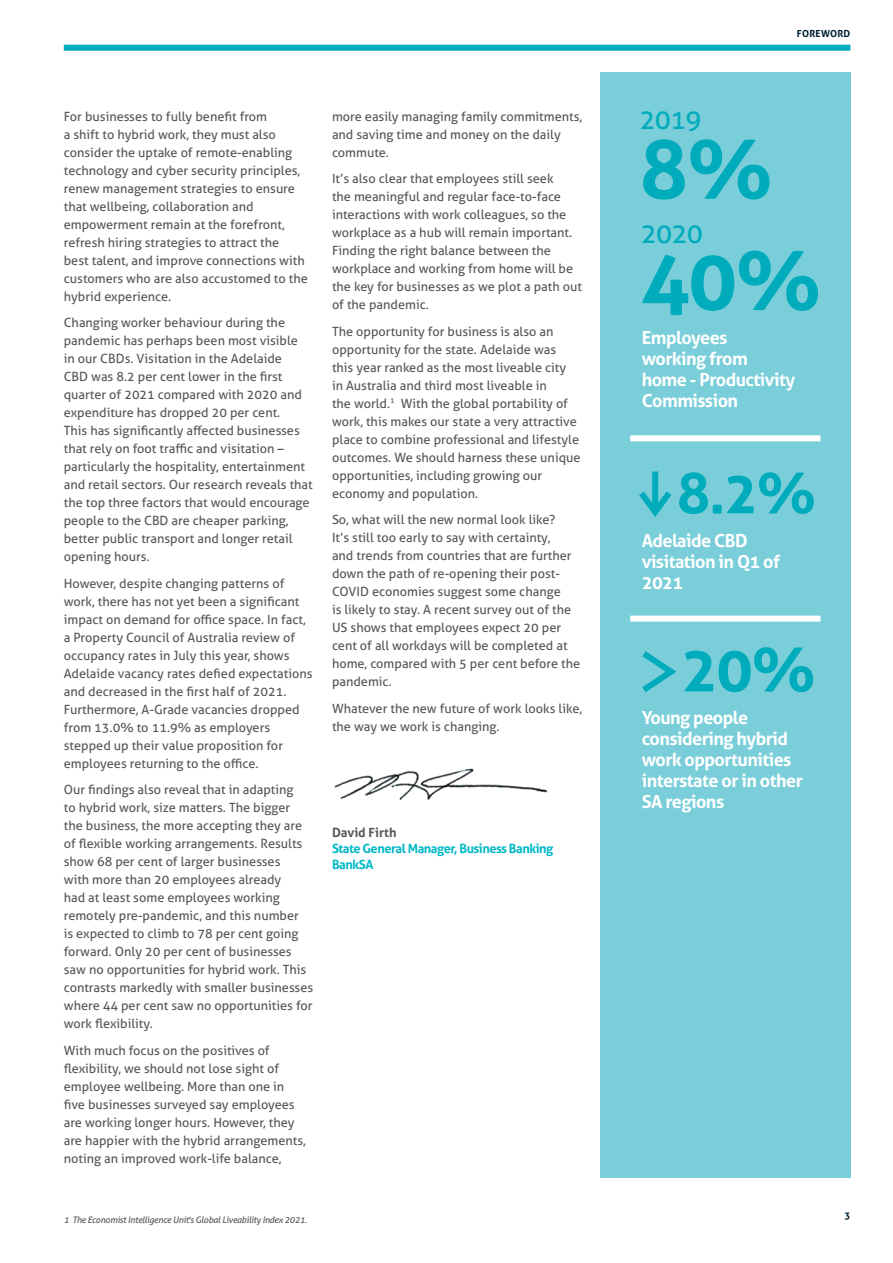
<style>
.page{position:relative;width:893px;height:1263px;background:#fff}
.page>*{position:absolute;margin:0;border:0;box-sizing:border-box;transform-origin:0 0}
.t1{font:700 82.5px "Aller";color:#00acbc}
.t2{font:700 61.5px "Aller";color:#00acbc}
.t3{font:700 57px "Aller";color:#00acbc}
.t4{font:27px "Aller";letter-spacing:-.03em;color:#00acbc}
.Intro_copy{font:700 18px/21px "Aller";letter-spacing:-.03em;color:#fff}
.Body_copy{font:12.75px/18px "Aller";color:#57585a}
.Body_copy-2{font:700 12.75px "Aller";letter-spacing:-.035em;color:#00b8c7}
.Body_copy-3{font:700 12.75px "Aller";color:#57585a}
.t5{font:700 9.75px "Aller";letter-spacing:.025em;color:#001e31}
.Body_copy-4{font:italic 9px "Aller";letter-spacing:-.03em;color:#57585a}
</style>
<div class="page">
<div style="left:64px;top:45px;width:786px;height:6px;background:#00acbc"></div>
<div style="left:600px;top:72px;width:250px;height:1106px;background:#79ced9"></div>
<div style="left:630px;top:616px;width:190px;height:6px;background:#fff"></div>
<div style="left:630px;top:435px;width:190px;height:6px;background:#fff"></div>
<img style="left:334px;top:768px;width:214px;height:33px">
<div style="left:652px;top:471px;width:6px;height:36px;background:#00acbc"></div>
<svg style="left:642px;top:651px;width:35px;height:41px"></svg>
<svg style="left:639px;top:485px;width:33px;height:32px"></svg>
<p class="Body_copy" style="left:64px;top:107px;width:246px">For businesses to fully benefit from<br>a shift to hybrid work, they must also consider the uptake of remote-enabling technology and cyber security principles, renew management strategies to ensure that wellbeing, collaboration and empowerment remain at the forefront, refresh hiring strategies to attract the<br>best talent, and improve connections with customers who are also accustomed to the hybrid experience.</p>
<p class="Body_copy" style="left:64px;top:314px;width:250px">Changing worker behaviour during the pandemic has perhaps been most visible<br>in our CBDs. Visitation in the Adelaide<br>CBD was 8.2 per cent lower in the first quarter of 2021 compared with 2020 and expenditure has dropped 20 per cent.<br>This has significantly affected businesses that rely on foot traffic and visitation – particularly the hospitality, entertainment and retail sectors. Our research reveals that the top three factors that would encourage people to the CBD are cheaper parking, better public transport and longer retail opening hours.</p>
<p class="Body_copy" style="left:64px;top:574px;width:250px">However, despite changing patterns of work, there has not yet been a significant impact on demand for office space. In fact, a Property Council of Australia review of occupancy rates in July this year, shows Adelaide vacancy rates defied expectations and decreased in the first half of 2021.<br>Furthermore, A-Grade vacancies dropped from 13.0% to 11.9% as employers stepped up their value proposition for employees returning to the office.</p>
<p class="Body_copy" style="left:64px;top:781px;width:251px">Our findings also reveal that in adapting<br>to hybrid work, size matters. The bigger<br>the business, the more accepting they are of flexible working arrangements. Results show 68 per cent of larger businesses<br>with more than 20 employees already<br>had at least some employees working remotely pre-pandemic, and this number<br>is expected to climb to 78 per cent going forward. Only 20 per cent of businesses saw no opportunities for hybrid work. This contrasts markedly with smaller businesses where 44 per cent saw no opportunities for work flexibility.</p>
<p class="Body_copy" style="left:64px;top:1041px;width:244px">With much focus on the positives of flexibility, we should not lose sight of employee wellbeing. More than one in five businesses surveyed say employees are working longer hours. However, they are happier with the hybrid arrangements, noting an improved work-life balance,</p>
<p class="Body_copy" style="left:332px;top:107px;width:252px">more easily managing family commitments, and saving time and money on the daily commute.</p>
<p class="Body_copy" style="left:332px;top:170px;width:251px">It’s also clear that employees still seek<br>the meaningful and regular face-to-face interactions with work colleagues, so the workplace as a hub will remain important.<br>Finding the right balance between the workplace and working from home will be the key for businesses as we plot a path out of the pandemic.</p>
<p class="Body_copy" style="left:332px;top:322px;width:250px">The opportunity for business is also an opportunity for the state. Adelaide was this year ranked as the most liveable city<br>in Australia and third most liveable in<br>the world.<sup>1</sup> With the global portability of work, this makes our state a very attractive place to combine professional and lifestyle outcomes. We should harness these unique opportunities, including growing our economy and population.</p>
<p class="Body_copy" style="left:332px;top:511px;width:250px">So, what will the new normal look like?<br>It’s still too early to say with certainty,<br>and trends from countries that are further down the path of re-opening their post-COVID economies suggest some change<br>is likely to stay. A recent survey out of the US shows that employees expect 20 per cent of all workdays will be completed at home, compared with 5 per cent before the pandemic.</p>
<p class="Body_copy" style="left:332px;top:699px;width:252px">Whatever the new future of work looks like, the way we work is changing.</p>
<p class="Body_copy-3" style="left:332px;top:824px;width:66px">David Firth</p>
<p class="Body_copy-2" style="left:332px;top:840px;width:223px">State General Manager, Business Banking</p>
<p class="Body_copy-2" style="left:332px;top:856px;width:43px">BankSA</p>
<p class="Body_copy-4" style="left:64px;top:1214px;width:245px">1 The Economist Intelligence Unit's Global Liveability Index 2021.</p>
<p class="t5" style="left:797px;top:27px;width:55px">FOREWORD</p>
<p class="t4" style="left:639px;top:103px;width:64px">2019</p>
<p class="t1" style="left:639px;top:118px;width:135px">8%</p>
<p class="t4" style="left:641px;top:217px;width:64px">2020</p>
<p class="t1" style="left:641px;top:230px;width:182px">40%</p>
<p class="Intro_copy" style="left:642px;top:327px;width:155px">Employees working from home - Productivity<br>Commission</p>
<p class="t3" style="left:676px;top:458px;width:141px">8.2%</p>
<p class="Intro_copy" style="left:642px;top:530px;width:140px">Adelaide CBD visitation in Q1 of<br>2021</p>
<p class="t2" style="left:681px;top:632px;width:136px">20%</p>
<p class="Intro_copy" style="left:642px;top:707px;width:163px">Young people considering hybrid work opportunities interstate or in other<br>SA regions</p>
<p class="t5" style="left:845px;top:1210px;width:7px">3</p>
</div>
